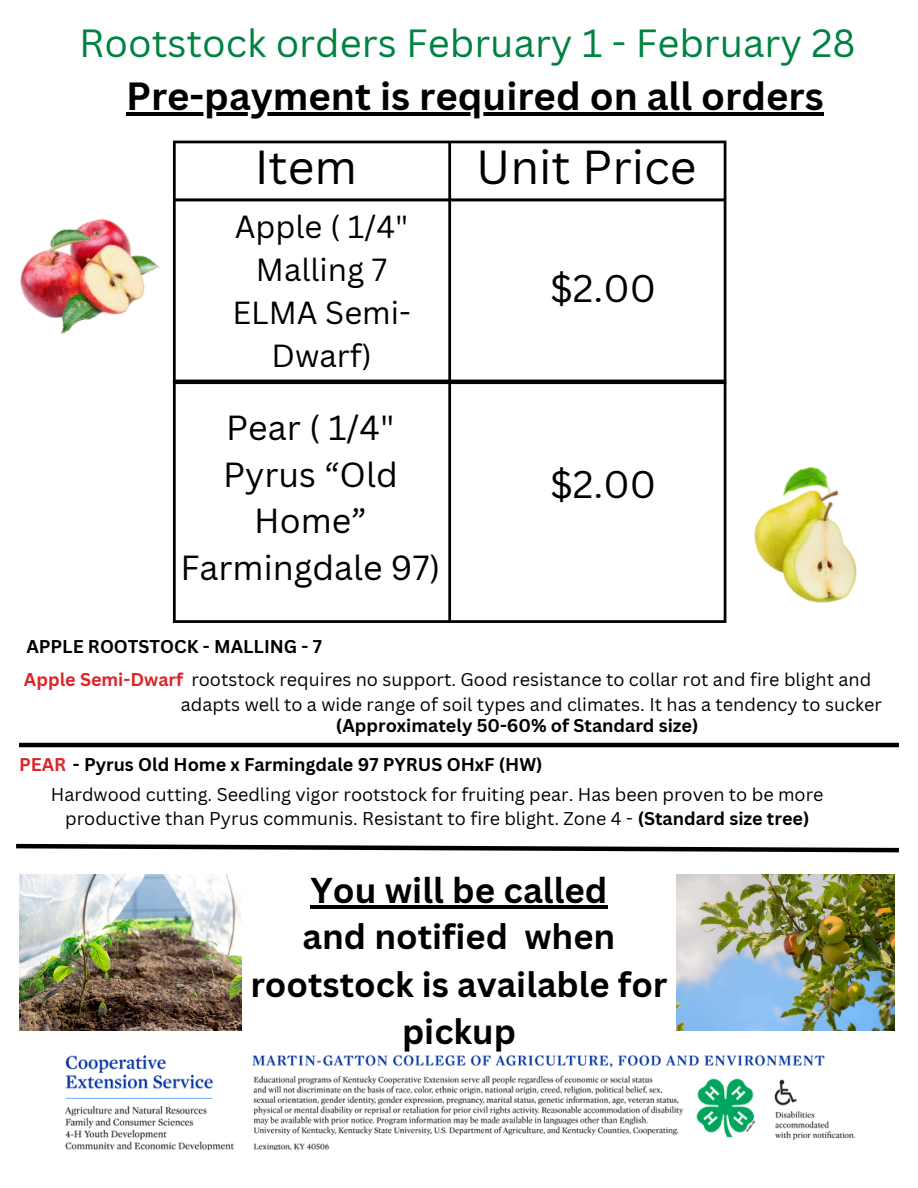
<style>
.page{position:relative;width:918px;height:1188px;background:#fff}
.page>*{position:absolute;margin:0;border:0;box-sizing:border-box;transform-origin:0 0}
.t1{font:46.5px "Canva Sans";color:#000}
.t2{font:38.25px "Canva Sans";color:#008241}
.t3{font:700 38.25px "Canva Sans";color:#000}
.t4{font:37.5px "Canva Sans";color:#000}
.t5{font:700 34.95px "Canva Sans";color:#000}
.t6{font:700 34.5px/47.2px "Canva Sans";color:#000;text-align:center}
.t7{font:33.9px/46.8px "Canva Sans";color:#000;text-align:center}
.t8{font:31.05px/42.9px "Canva Sans";color:#000;text-align:center}
.t9{font:18px/24.8px "Canva Sans";color:#000;text-align:center}
.t10{font:700 18px "Canva Sans";color:#000}
.t11{font:700 18px "Canva Sans";color:#dd2529}
.s1{color:#dd2529}
.s2{font-weight:700}
</style>
<div class="page">
<img style="left:65px;top:1055px;width:790px;height:94px">
<svg style="left:173px;top:141px;width:553px;height:482px"></svg>
<hr style="left:173px;top:380px;width:553px;height:4px;background:#000">
<img style="left:19px;top:218px;width:141px;height:116px">
<img style="left:754px;top:466px;width:103px;height:137px">
<hr style="left:19px;top:743px;width:880px;height:4px;background:#000">
<svg style="left:16px;top:843px;width:883px;height:10px"></svg>
<img style="left:19px;top:875px;width:223px;height:155px">
<img style="left:677px;top:875px;width:218px;height:155px">
<hr style="left:126px;top:112px;width:698px;height:3px;background:#000">
<hr style="left:310px;top:905px;width:298px;height:4px;background:#000">
<h3 class="t2" style="left:79px;top:16px;width:778px">Rootstock orders February 1 - February 28</h3>
<p class="t3" style="left:126px;top:69px;width:699px">Pre-payment is required on all orders</p>
<h1 class="t1" style="left:255px;top:135px;width:104px">Item</h1>
<h4 class="t1" style="left:476px;top:135px;width:222px">Unit Price</h4>
<h3 class="t8" style="left:232px;top:204px;width:180px">Apple ( 1/4"<br>Malling 7<br>ELMA Semi-<br>Dwarf)</h3>
<p class="t4" style="left:550px;top:262px;width:108px">$2.00</p>
<h4 class="t7" style="left:180px;top:403px;width:262px">Pear ( 1/4"<br>Pyrus “Old<br>Home”<br>Farmingdale 97)</h4>
<h3 class="t4" style="left:550px;top:458px;width:108px">$2.00</h3>
<p class="t10" style="left:26px;top:634px;width:297px">APPLE ROOTSTOCK - MALLING - 7</p>
<h5 class="t11" style="left:24px;top:667px;width:161px">Apple Semi-Dwarf</h5>
<p class="t9" style="left:181px;top:667px;width:703px">rootstock requires no support. Good resistance to collar rot and fire blight and adapts well to a wide range of soil types and climates. It has a tendency to sucker</p>
<h6 class="t10" style="left:336px;top:713px;width:364px">(Approximately 50-60% of Standard size)</h6>
<h6 class="t10" style="left:19px;top:752px;width:525px"><span class="s1">PEAR</span> - Pyrus Old Home x Farmingdale 97 PYRUS OHxF (HW)</h6>
<h5 class="t9" style="left:51px;top:781px;width:774px">Hardwood cutting. Seedling vigor rootstock for fruiting pear. Has been proven to be more productive than Pyrus communis. Resistant to fire blight. Zone 4 - <span class="s2">(Standard size tree)</span></h5>
<p class="t5" style="left:310px;top:866px;width:299px">You will be called</p>
<h1 class="t6" style="left:250px;top:912px;width:419px">and notified when rootstock is available for pickup</h1>
</div>
